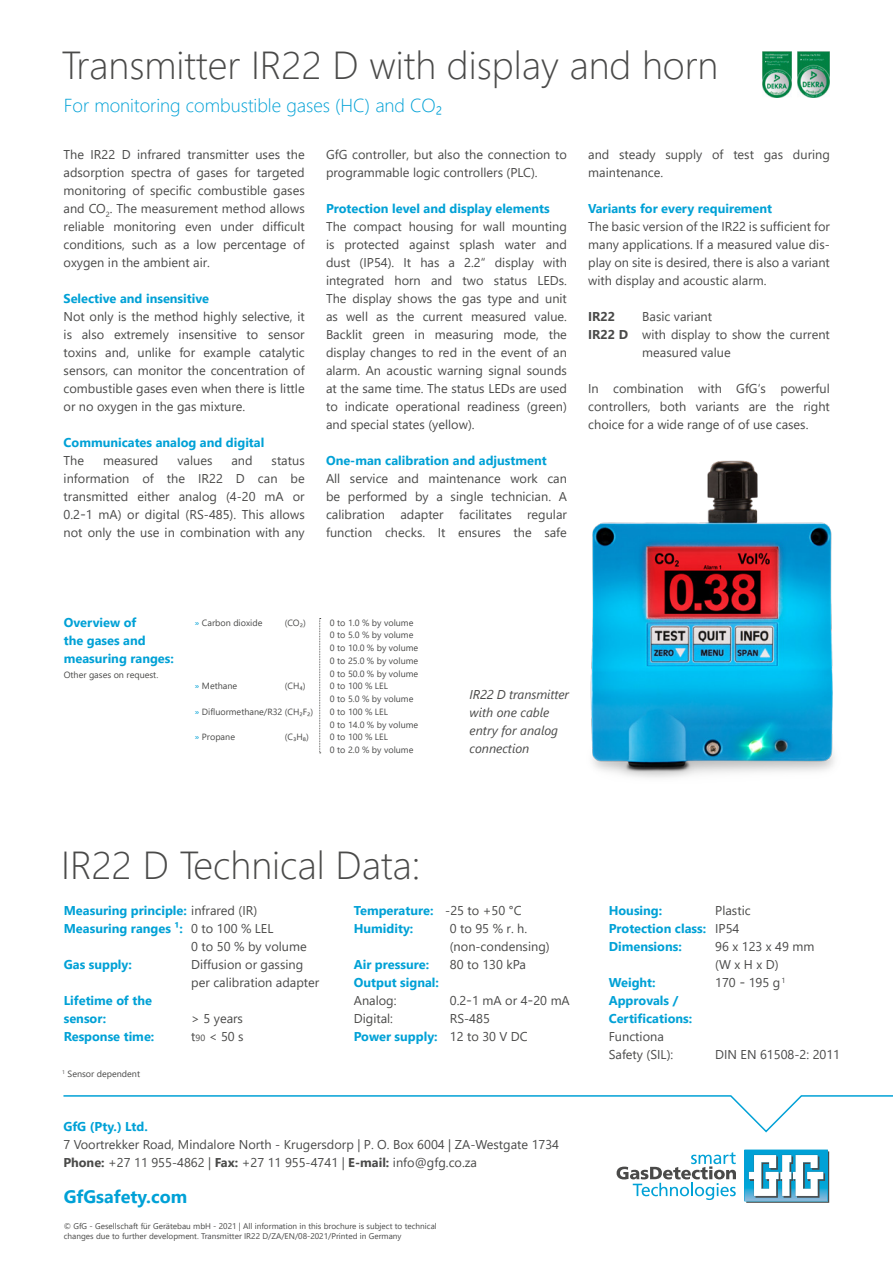
<style>
.page{position:relative;width:893px;height:1263px;background:#fff}
.page>*{position:absolute;margin:0;border:0;box-sizing:border-box;transform-origin:0 0}
.t1{font:300 39px "Segoe UI";color:#4a4a49}
.t2{font:300 18.75px "Segoe UI";color:#00a1d6}
.t3{font:700 18px "Segoe UI";color:#00a1d6}
.t4{font:12.75px/18px "Segoe UI";color:#4a4a49}
.t5{font:700 12.75px/18px "Segoe UI";color:#00a1d6}
.t6{font:italic 12.75px/18px "Segoe UI";color:#4a4a49}
.t7{font:700 12.75px "Segoe UI";color:#4a4a49}
.t8{font:9px/12.8px "Segoe UI";color:#4a4a49}
.t9{font:8.25px/9.9px "Segoe UI";color:#4a4a49}
.s1{font-weight:700}
.s2{color:#00a1d6}
.s3{font-weight:400;color:#4a4a49}
.s4{font-size:9px}
.s5{font-weight:700;color:#00a1d6}
</style>
<div class="page">
<svg style="left:63px;top:1095px;width:830px;height:38px"></svg>
<svg style="left:744px;top:1149px;width:85px;height:54px"></svg>
<svg style="left:617px;top:1152px;width:119px;height:48px"></svg>
<img style="left:797px;top:51px;width:33px;height:47px">
<img style="left:763px;top:51px;width:28px;height:47px">
<svg style="left:319px;top:618px;width:2px;height:135px"></svg>
<img style="left:590px;top:460px;width:245px;height:318px">
<h1 class="t1" style="left:62px;top:29px;width:658px">Transmitter IR22 D with display and horn</h1>
<h2 class="t2" style="left:64px;top:88px;width:380px">For monitoring combustible gases (HC) and CO₂</h2>
<p class="t4" style="left:64px;top:144px;width:243px;text-align:justify">The IR22 D infrared transmitter uses the adsorption spectra of gases for targeted monitoring of specific combustible gases and CO<sub>2</sub>. The measurement method allows reliable monitoring even under difficult conditions, such as a low percentage of oxygen in the ambient air.</p>
<p class="t5" style="left:64px;top:289px;width:147px">Selective and insensitive</p>
<p class="t4" style="left:64px;top:306px;width:243px;text-align:justify">Not only is the method highly selective, it is also extremely insensitive to sensor toxins and, unlike for example catalytic sensors, can monitor the concentration of combustible gases even when there is little or no oxygen in the gas mixture.</p>
<p class="t5" style="left:64px;top:433px;width:202px">Communicates analog and digital</p>
<p class="t4" style="left:64px;top:450px;width:22px">The</p>
<p class="t4" style="left:103px;top:450px;width:57px">measured</p>
<p class="t4" style="left:177px;top:450px;width:36px">values</p>
<p class="t4" style="left:231px;top:450px;width:23px">and</p>
<p class="t4" style="left:64px;top:450px;width:243px;text-align:justify;text-indent:208px">status information of the IR22 D can be transmitted either analog (4-20 mA or 0.2-1 mA) or digital (RS-485). This allows not only the use in combination with any</p>
<p class="t4" style="left:326px;top:144px;width:242px">GfG controller, but also the connection to programmable logic controllers (PLC).</p>
<p class="t5" style="left:326px;top:199px;width:225px">Protection level and display elements</p>
<p class="t4" style="left:326px;top:216px;width:242px;text-align:justify">The compact housing for wall mounting is protected against splash water and dust (IP54). It has a 2.2“ display with integrated horn and two status LEDs.<br>The display shows the gas type and unit as well as the current measured value.<br>Backlit green in measuring mode, the display changes to red in the event of an alarm. An acoustic warning signal sounds at the same time. The status LEDs are used to indicate operational readiness (green) and special states (yellow).</p>
<p class="t5" style="left:326px;top:451px;width:222px">One-man calibration and adjustment</p>
<p class="t4" style="left:326px;top:468px;width:242px;text-align:justify">All service and maintenance work can be performed by a single technician. A calibration adapter facilitates regular function checks. It ensures the safe</p>
<p class="t4" style="left:588px;top:144px;width:243px">and steady supply of test gas during maintenance.</p>
<p class="t5" style="left:588px;top:199px;width:185px">Variants for every requirement</p>
<p class="t4" style="left:588px;top:216px;width:243px;text-align:justify">The basic version of the IR22 is sufficient for many applications. If a measured value dis&shy;play on site is desired, there is also a variant with display and acoustic alarm.</p>
<p class="t7" style="left:588px;top:305px;width:29px">IR22</p>
<p class="t4" style="left:642px;top:307px;width:71px">Basic variant</p>
<p class="t4" style="left:588px;top:325px;width:243px"><span class="s1">IR22 D</span> with display to show the current</p>
<p class="t4" style="left:642px;top:343px;width:90px">measured value</p>
<p class="t4" style="left:588px;top:379px;width:243px;text-align:justify">In combination with GfG‘s powerful controllers, both variants are the right choice for a wide range of of use cases.</p>
<p class="t5" style="left:64px;top:613px;width:112px">Overview of<br>the gases and measuring ranges:</p>
<p class="t8" style="left:64px;top:668px;width:96px">Other gases on request.</p>
<p class="t8" style="left:195px;top:615px;width:69px"><span class="s2">»</span> Carbon dioxide</p>
<p class="t8" style="left:285px;top:615px;width:22px">(CO₂)</p>
<p class="t8" style="left:330px;top:615px;width:90px">0 to 1.0 % by volume<br>0 to 5.0 % by volume<br>0 to 10.0 % by volume<br>0 to 25.0 % by volume<br>0 to 50.0 % by volume</p>
<p class="t8" style="left:195px;top:679px;width:44px"><span class="s2">»</span> Methane</p>
<p class="t8" style="left:285px;top:679px;width:22px">(CH₄)</p>
<p class="t8" style="left:330px;top:679px;width:85px">0 to 100 % LEL<br>0 to 5.0 % by volume</p>
<p class="t8" style="left:195px;top:705px;width:120px"><span class="s2">»</span> Difluormethane/R32 (CH₂F₂)</p>
<p class="t8" style="left:330px;top:705px;width:90px">0 to 100 % LEL<br>0 to 14.0 % by volume</p>
<p class="t8" style="left:195px;top:730px;width:42px"><span class="s2">»</span> Propane</p>
<p class="t8" style="left:285px;top:730px;width:25px">(C₃H₈)</p>
<p class="t8" style="left:330px;top:730px;width:85px">0 to 100 % LEL<br>0 to 2.0 % by volume</p>
<p class="t6" style="left:470px;top:683px;width:101px">IR22 D transmitter with one cable entry for analog connection</p>
<h1 class="t1" style="left:61px;top:828px;width:361px">IR22 D Technical Data:</h1>
<p class="t5" style="left:64px;top:900px;width:195px">Measuring principle: <span class="s3">infrared (IR)</span></p>
<p class="t5" style="left:64px;top:918px;width:211px">Measuring ranges ¹: <span class="s3">0 to 100 % LEL</span></p>
<p class="t4" style="left:191px;top:936px;width:117px">0 to 50 % by volume</p>
<p class="t5" style="left:64px;top:955px;width:70px">Gas supply:</p>
<p class="t4" style="left:191px;top:954px;width:130px">Diffusion or gassing per calibration adapter</p>
<p class="t5" style="left:64px;top:991px;width:90px">Lifetime of the sensor:</p>
<p class="t4" style="left:191px;top:1008px;width:53px">&gt; 5 years</p>
<p class="t5" style="left:64px;top:1027px;width:92px">Response time:</p>
<p class="t4" style="left:191px;top:1026px;width:54px">t<span class="s4">90</span> &lt; 50 s</p>
<p class="t8" style="left:62px;top:1067px;width:79px"><sup>1</sup> Sensor dependent</p>
<p class="t5" style="left:354px;top:901px;width:169px">Temperature: <span class="s3">-25 to +50 °C<br></span>Humidity:</p>
<p class="t4" style="left:450px;top:918px;width:101px">0 to 95 % r. h. (non-condensing)</p>
<p class="t5" style="left:354px;top:954px;width:77px">Air pressure:</p>
<p class="t4" style="left:450px;top:954px;width:78px">80 to 130 kPa</p>
<p class="t5" style="left:354px;top:973px;width:87px">Output signal:</p>
<p class="t4" style="left:354px;top:990px;width:44px">Analog:</p>
<p class="t4" style="left:450px;top:990px;width:122px">0.2-1 mA or 4-20 mA</p>
<p class="t4" style="left:354px;top:1008px;width:41px">Digital:</p>
<p class="t4" style="left:354px;top:1008px;width:175px;text-indent:96px">RS-485<br><span class="s5">Power supply:</span> 12 to 30 V DC</p>
<p class="t5" style="left:63px;top:1116px;width:86px">GfG (Pty.) Ltd.</p>
<p class="t4" style="left:63px;top:1134px;width:497px">7 Voortrekker Road, Mindalore North - Krugersdorp | P. O. Box 6004 | ZA-Westgate 1734<br><span class="s1">Phone:</span> +27 11 955-4862 | <span class="s1">Fax:</span> +27 11 955-4741 | <span class="s1">E-mail:</span> info@gfg.co.za</p>
<h3 class="t3" style="left:64px;top:1180px;width:125px">GfGsafety.com</h3>
<p class="t9" style="left:64px;top:1220px;width:375px">© GfG - Gesellschaft für Gerätebau mbH - 2021 | All information in this brochure is subject to technical changes due to further development. Transmitter IR22 D/ZA/EN/08-2021/Printed in Germany</p>
<p class="t5" style="left:609px;top:901px;width:143px;text-indent:107px"><span class="s3">Plastic<br></span>Protection class: <span class="s3">IP54<br></span>Dimensions:</p>
<p class="t5" style="left:609px;top:901px;width:55px">Housing:</p>
<p class="t4" style="left:715px;top:936px;width:101px">96 x 123 x 49 mm (W x H x D)</p>
<p class="t5" style="left:609px;top:973px;width:48px">Weight:</p>
<p class="t4" style="left:715px;top:972px;width:72px">170 - 195 g<sup>1</sup></p>
<p class="t5" style="left:609px;top:990px;width:85px">Approvals /<br>Certifications:</p>
<p class="t4" style="left:609px;top:1026px;width:66px">Functiona<br>Safety (SIL):</p>
<p class="t4" style="left:715px;top:1044px;width:126px">DIN EN 61508-2: 2011</p>
</div>
